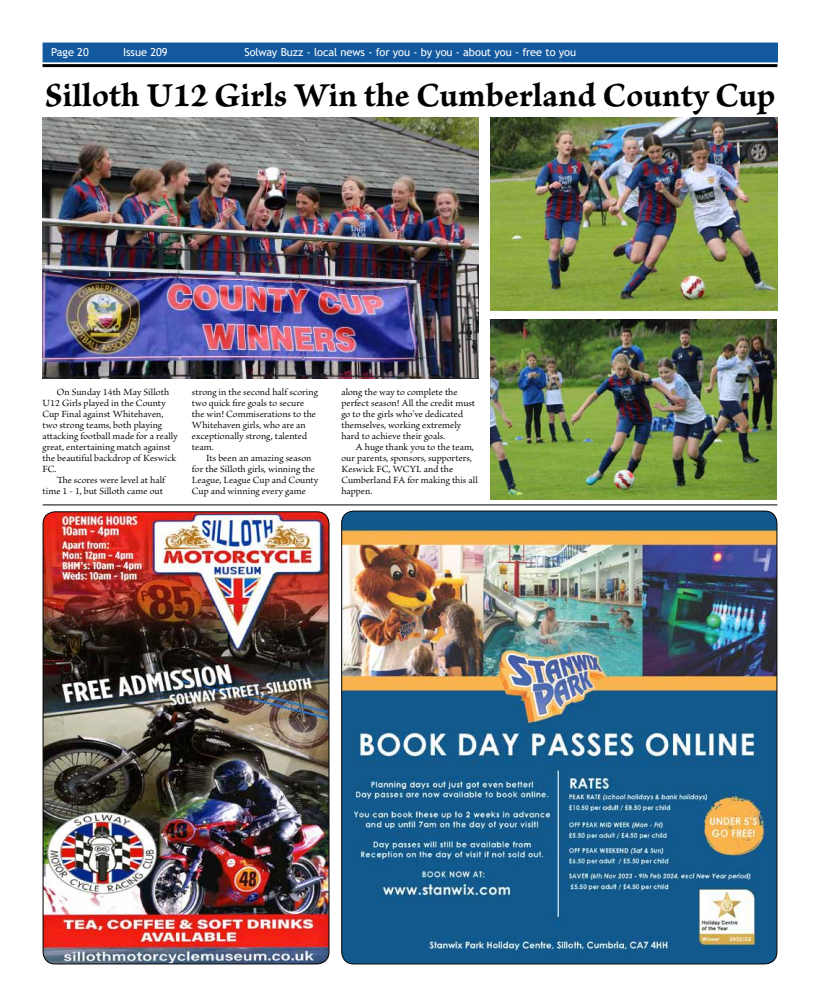
<style>
.page{position:relative;width:820px;height:1007px;background:#fff}
.page>*{position:absolute;margin:0;border:0;box-sizing:border-box;transform-origin:0 0}
.t1{font:35px "Brioso Pro Bold Capt";letter-spacing:.005em;color:#000;scale:.95 1}
.t2{font:11px "Trebuchet MS";letter-spacing:-.005em;color:#fff}
.t3{font:10px "Brioso Pro";color:#000}
</style>
<div class="page">
<hr style="left:43px;top:64px;width:734px;height:3px;background:#000">
<div style="left:43px;top:43px;width:734px;height:19px;background:#13599f"></div>
<img style="left:341px;top:512px;width:435px;height:451px">
<img style="left:43px;top:511px;width:286px;height:452px">
<div style="left:43px;top:511px;width:286px;height:453px;border:1px solid #000;border-radius:12px"></div>
<img style="left:43px;top:118px;width:435px;height:260px">
<img style="left:490px;top:320px;width:286px;height:180px">
<img style="left:490px;top:118px;width:287px;height:192px">
<hr style="left:43px;top:504px;width:734px;height:1px;background:#000">
<p class="t2" style="left:51px;top:45px;width:39px">Page 20</p>
<p class="t2" style="left:123px;top:45px;width:46px">Issue 209</p>
<p class="t2" style="left:244px;top:45px;width:333px">Solway Buzz - local news - for you - by you - about you - free to you</p>
<p class="t1" style="left:45px;top:73px;width:770px">Silloth U12 Girls Win the Cumberland County Cup</p>
<p class="t3" style="left:57px;top:386px;width:114px">On Sunday 14th May Silloth</p>
<p class="t3" style="left:43px;top:397px;width:125px">U12 Girls played in the County</p>
<p class="t3" style="left:43px;top:408px;width:122px">Cup Final against Whitehaven,</p>
<p class="t3" style="left:43px;top:419px;width:121px">two strong teams, both playing</p>
<p class="t3" style="left:43px;top:430px;width:137px">attacking football made for a really</p>
<p class="t3" style="left:43px;top:441px;width:130px">great, entertaining match against</p>
<p class="t3" style="left:43px;top:452px;width:135px">the beautiful backdrop of Keswick</p>
<p class="t3" style="left:43px;top:463px;width:16px">FC.</p>
<p class="t3" style="left:57px;top:474px;width:110px">The scores were level at half</p>
<p class="t3" style="left:43px;top:485px;width:122px">time 1 - 1, but Silloth came out</p>
<p class="t3" style="left:192px;top:386px;width:127px">strong in the second half scoring</p>
<p class="t3" style="left:192px;top:397px;width:114px">two quick fire goals to secure</p>
<p class="t3" style="left:192px;top:408px;width:125px">the win! Commiserations to the</p>
<p class="t3" style="left:192px;top:419px;width:115px">Whitehaven girls, who are an</p>
<p class="t3" style="left:192px;top:430px;width:117px">exceptionally strong, talented</p>
<p class="t3" style="left:192px;top:441px;width:23px">team.</p>
<p class="t3" style="left:206px;top:452px;width:107px">Its been an amazing season</p>
<p class="t3" style="left:192px;top:463px;width:124px">for the Silloth girls, winning the</p>
<p class="t3" style="left:192px;top:474px;width:128px">League, League Cup and County</p>
<p class="t3" style="left:192px;top:485px;width:115px">Cup and winning every game</p>
<p class="t3" style="left:341px;top:386px;width:118px">along the way to complete the</p>
<p class="t3" style="left:341px;top:397px;width:135px">perfect season! All the credit must</p>
<p class="t3" style="left:341px;top:408px;width:123px">go to the girls who’ve dedicated</p>
<p class="t3" style="left:341px;top:419px;width:121px">themselves, working extremely</p>
<p class="t3" style="left:341px;top:430px;width:105px">hard to achieve their goals.</p>
<p class="t3" style="left:355px;top:441px;width:120px">A huge thank you to the team,</p>
<p class="t3" style="left:341px;top:452px;width:132px">our parents, sponsors, supporters,</p>
<p class="t3" style="left:341px;top:463px;width:113px">Keswick FC, WCYL and the</p>
<p class="t3" style="left:341px;top:474px;width:138px">Cumberland FA for making this all</p>
<p class="t3" style="left:341px;top:485px;width:32px">happen.</p>
</div>
